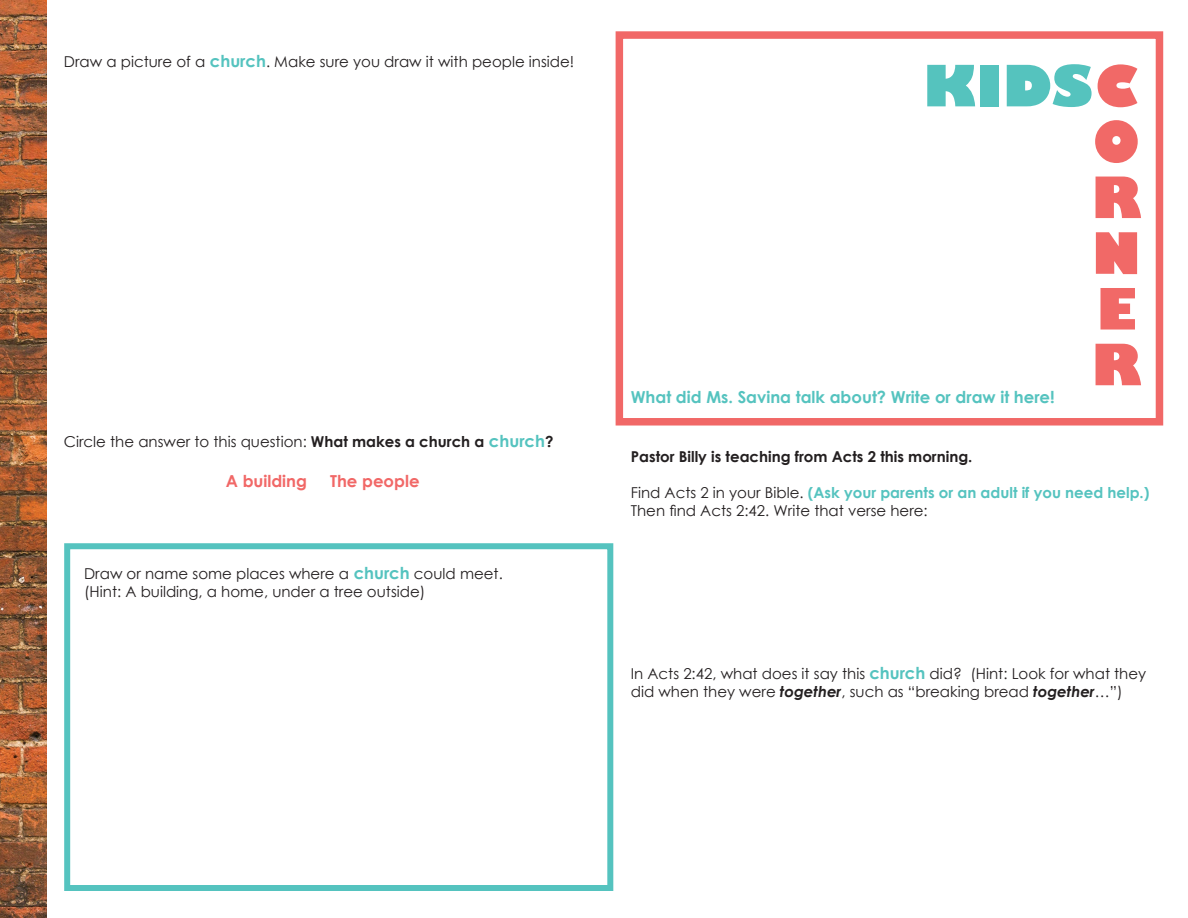
<style>
.page{position:relative;width:1188px;height:918px;background:#fff}
.page>*{position:absolute;margin:0;border:0;box-sizing:border-box;transform-origin:0 0}
.t1{font:800 55.8px/55.8px "Gill Sans";color:#f16967;text-align:justify}
.t2{font:700 16.5px "Century Gothic";color:#55c3bf}
.t3{font:700 16.5px "Century Gothic";color:#f16867}
.t4{font:15px/18px "Century Gothic";color:#231f20}
.t5{font:700 15px "Century Gothic";color:#231f20}
.s1{font-weight:700;font-size:16.5px;color:#55c3bf}
.s2{font-weight:700}
.s3{color:#55c3be}
.s4{font-weight:700;color:#55c3bf}
.s5{font-weight:700;font-style:italic}
</style>
<div class="page">
<div style="left:616px;top:31px;width:547px;height:395px;border:8px solid #f16867"></div>
<img style="left:0;top:0;width:47px;height:918px">
<div style="left:64px;top:543px;width:549px;height:348px;border:6px solid #55c3bf"></div>
<p class="t4" style="left:64px;top:53px;width:512px">Draw a picture of a <span class="s1">church</span>. Make sure you draw it with people inside!</p>
<p class="t4" style="left:64px;top:433px;width:491px">Circle the answer to this question: <span class="s2">What makes a church a</span> <span class="s1">church</span><span class="s2">?</span></p>
<p class="t3" style="left:226px;top:468px;width:83px">A building</p>
<p class="t3" style="left:330px;top:468px;width:91px">The people</p>
<p class="t4" style="left:84px;top:564px;width:420px">Draw or name some places where a <span class="s1">church</span> could meet. (Hint: A building, a home, under a tree outside)</p>
<h1 class="t1" style="left:1091px;top:62px;width:51px;text-indent:-168px"><span class="s3">KIDS</span>C O R N E R</h1>
<p class="t2" style="left:631px;top:384px;width:426px">What did Ms. Savina talk about? Write or draw it here!</p>
<p class="t5" style="left:631px;top:445px;width:343px">Pastor Billy is teaching from Acts 2 this morning.</p>
<p class="t4" style="left:631px;top:483px;width:520px">Find Acts 2 in your Bible. <span class="s4">(Ask your parents or an adult if you need help.)<br></span>Then find Acts 2:42. Write that verse here:</p>
<p class="t4" style="left:631px;top:665px;width:517px">In Acts 2:42, what does it say this <span class="s1">church</span> did? (Hint: Look for what they did when they were <span class="s5">together</span>, such as “breaking bread <span class="s5">together</span>…”)</p>
</div>
